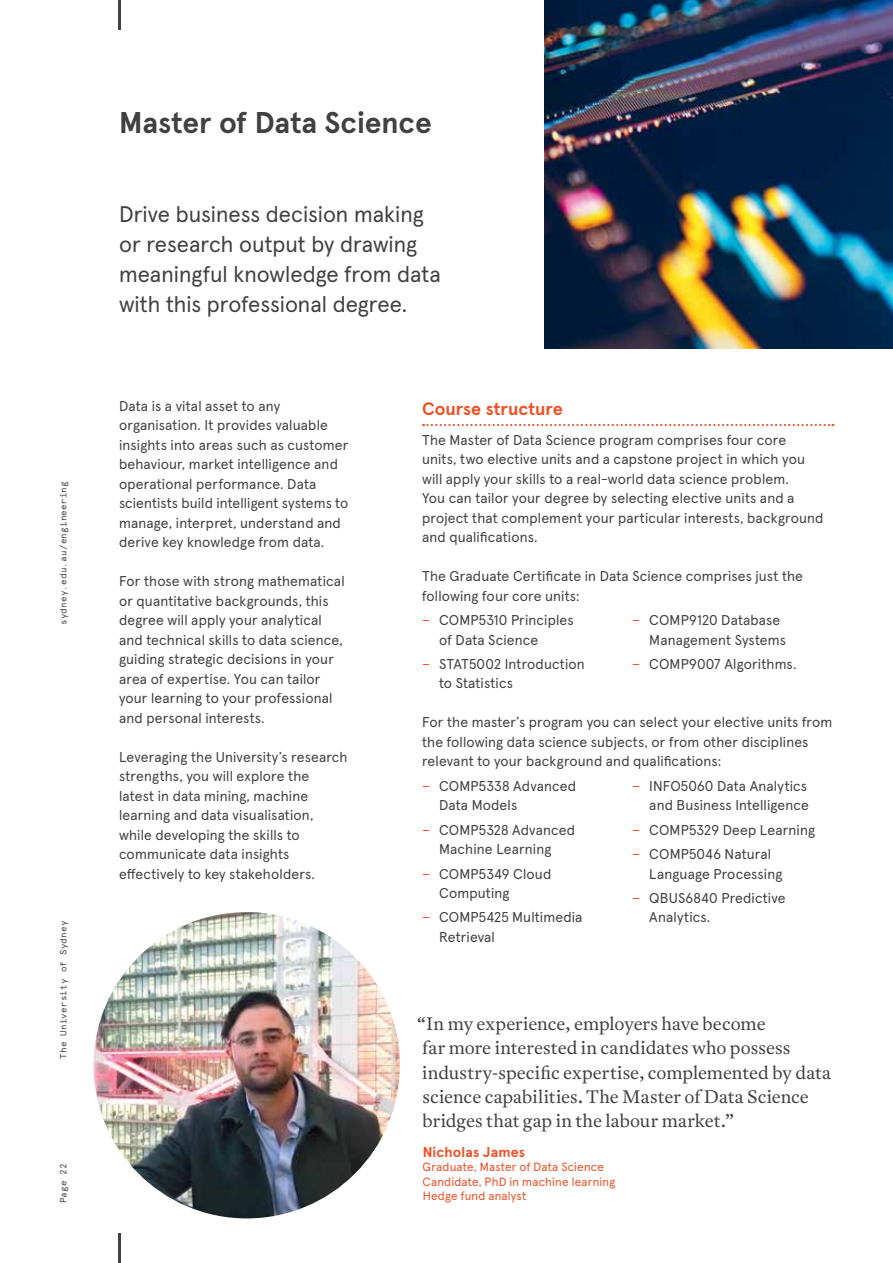
<style>
.page{position:relative;width:893px;height:1263px;background:#fff}
.page>*{position:absolute;margin:0;border:0;box-sizing:border-box;transform-origin:0 0}
.t1{font:700 30px "Apercu Pro";letter-spacing:-.005em;color:#414042}
.t2{font:22.5px/30px "Apercu Pro";color:#414042}
.t3{font:300 18px/24.3px "Antwerp";color:#414042}
.t4{font:700 18px "Apercu Pro";color:#f04e23}
.t5{font:14.25px/19.5px "Apercu Pro";letter-spacing:.01em;color:#414042}
.t6{font:700 14.25px "Apercu Pro";letter-spacing:.01em;color:#f04e23}
.t7{font:12px/14.7px "Apercu Pro";letter-spacing:.02em;color:#f04e23}
.t8{font:9px "Apercu Mono Pro";letter-spacing:.02em;color:#414042}
.s1{color:#f04e23}
</style>
<div class="page">
<svg style="left:423px;top:424px;width:410px;height:2px"></svg>
<img style="left:94px;top:912px;width:306px;height:306px;border-radius:153px">
<img style="left:544px;top:0;width:349px;height:349px">
<hr style="left:118px;top:1233px;width:2px;height:30px;background:#414042">
<hr style="left:118px;top:0;width:2px;height:30px;background:#414042">
<p class="t8" style="left:56px;top:625px;width:145px;rotate:-90deg">sydney.edu.au/engineering</p>
<p class="t8" style="left:56px;top:1059px;width:140px;rotate:-90deg">The University of Sydney</p>
<p class="t8" style="left:56px;top:1203px;width:42px;rotate:-90deg">Page 22</p>
<h1 class="t1" style="left:119px;top:99px;width:314px">Master of Data Science</h1>
<h2 class="t2" style="left:119px;top:197px;width:323px">Drive business decision making or research output by drawing meaningful knowledge from data with this professional degree.</h2>
<p class="t5" style="left:119px;top:395px;width:231px">Data is a vital asset to any organisation. It provides valuable insights into areas such as customer behaviour, market intelligence and operational performance. Data scientists build intelligent systems to manage, interpret, understand and derive key knowledge from data.</p>
<p class="t5" style="left:119px;top:570px;width:227px">For those with strong mathematical or quantitative backgrounds, this degree will apply your analytical and technical skills to data science, guiding strategic decisions in your area of expertise. You can tailor your learning to your professional and personal interests.</p>
<p class="t5" style="left:119px;top:746px;width:230px">Leveraging the University’s research strengths, you will explore the latest in data mining, machine learning and data visualisation, while developing the skills to communicate data insights effectively to key stakeholders.</p>
<p class="t4" style="left:422px;top:395px;width:142px">Course structure</p>
<p class="t5" style="left:422px;top:429px;width:403px">The Master of Data Science program comprises four core units, two elective units and a capstone project in which you will apply your skills to a real‑world data science problem.<br>You can tailor your degree by selecting elective units and a project that complement your particular interests, background and qualifications.</p>
<p class="t5" style="left:422px;top:565px;width:383px">The Graduate Certificate in Data Science comprises just the following four core units:</p>
<p class="t5" style="left:439px;top:609px;width:136px;text-indent:-17px"><span class="s1">−</span> COMP5310 Principles of Data Science</p>
<p class="t5" style="left:439px;top:653px;width:147px;text-indent:-17px"><span class="s1">−</span> STAT5002 Introduction to Statistics</p>
<p class="t5" style="left:649px;top:609px;width:138px;text-indent:-17px"><span class="s1">−</span> COMP9120 Database<br>Management Systems</p>
<p class="t5" style="left:632px;top:653px;width:166px"><span class="s1">−</span> COMP9007 Algorithms.</p>
<p class="t5" style="left:422px;top:712px;width:412px">For the master’s program you can select your elective units from the following data science subjects, or from other disciplines relevant to your background and qualifications:</p>
<p class="t5" style="left:439px;top:775px;width:138px;text-indent:-17px"><span class="s1">−</span> COMP5338 Advanced<br>Data Models</p>
<p class="t5" style="left:422px;top:819px;width:154px;text-align:center"><span class="s1">−</span> COMP5328 Advanced<br>Machine Learning</p>
<p class="t5" style="left:439px;top:863px;width:114px;text-indent:-17px"><span class="s1">−</span> COMP5349 Cloud<br>Computing</p>
<p class="t5" style="left:439px;top:907px;width:145px;text-indent:-17px"><span class="s1">−</span> COMP5425 Multimedia<br>Retrieval</p>
<p class="t5" style="left:632px;top:775px;width:178px;text-align:right"><span class="s1">−</span> INFO5060 Data Analytics and Business Intelligence</p>
<p class="t5" style="left:632px;top:816px;width:184px;line-height:24.5px"><span class="s1">−</span> COMP5329 Deep Learning <span class="s1">−</span> COMP5046 Natural</p>
<p class="t5" style="left:632px;top:860px;width:155px;line-height:24.5px;text-align:right">Language Processing<br><span class="s1">−</span> QBUS6840 Predictive</p>
<p class="t5" style="left:649px;top:907px;width:63px">Analytics.</p>
<p class="t3" style="left:417px;top:1011px;width:415px">“In my experience, employers have become<br>far more interested in candidates who possess industry-specific expertise, complemented by data science capabilities. The Master of Data Science bridges that gap in the labour market.”</p>
<p class="t6" style="left:423px;top:1140px;width:104px">Nicholas James</p>
<p class="t7" style="left:423px;top:1159px;width:194px">Graduate, Master of Data Science<br>Candidate, PhD in machine learning<br>Hedge fund analyst</p>
</div>
